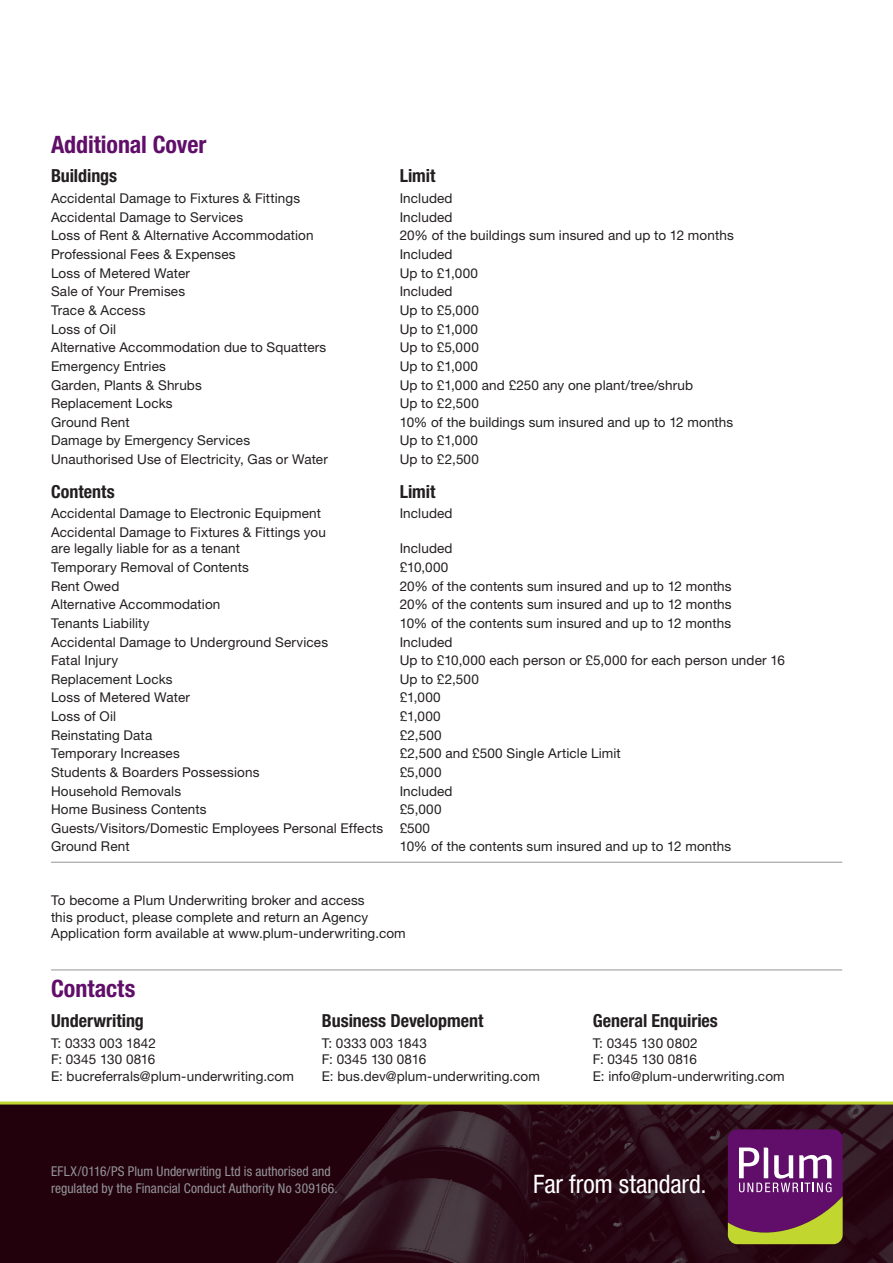
<style>
.page{position:relative;width:893px;height:1263px;background:#fff}
.page>*{position:absolute;margin:0;border:0;box-sizing:border-box;transform-origin:0 0}
.t1{font:condensed 25.5px "Helvetica Neue LT Std";letter-spacing:-.005em;color:#fff}
.t2{font:700 condensed 24px "Helvetica Neue LT Std";letter-spacing:-.005em;color:#600e69}
.t3{font:700 condensed 18px "Helvetica Neue LT Std";color:#231f20}
.t4{font:13.5px/16.5px "Helvetica Neue LT Std";letter-spacing:.01em;color:#231f20}
.t5{font:condensed 13.5px/16.5px "Helvetica Neue LT Std";letter-spacing:.005em;color:#939598}
</style>
<div class="page">
<img style="left:0;top:1104px;width:893px;height:159px">
<hr style="left:0;top:1101px;width:893px;height:3px;background:#c1d72f">
<svg style="left:728px;top:1129px;width:115px;height:115px;background:#80496d"></svg>
<hr style="left:51px;top:969px;width:791px;height:1px;background:#939598">
<hr style="left:51px;top:862px;width:791px;height:1px;background:#939598">
<p class="t2" style="left:51px;top:130px;width:157px">Additional Cover</p>
<p class="t3" style="left:51px;top:165px;width:68px">Buildings</p>
<p class="t3" style="left:400px;top:165px;width:37px">Limit</p>
<p class="t4" style="left:51px;top:190px;width:251px">Accidental Damage to Fixtures &amp; Fittings</p>
<p class="t4" style="left:400px;top:190px;width:54px">Included</p>
<p class="t4" style="left:51px;top:209px;width:194px">Accidental Damage to Services</p>
<p class="t4" style="left:400px;top:209px;width:54px">Included</p>
<p class="t4" style="left:51px;top:227px;width:264px">Loss of Rent &amp; Alternative Accommodation</p>
<p class="t4" style="left:400px;top:227px;width:336px">20% of the buildings sum insured and up to 12 months</p>
<p class="t4" style="left:51px;top:246px;width:186px">Professional Fees &amp; Expenses</p>
<p class="t4" style="left:400px;top:246px;width:54px">Included</p>
<p class="t4" style="left:51px;top:264px;width:140px">Loss of Metered Water</p>
<p class="t4" style="left:400px;top:264px;width:80px">Up to £1,000</p>
<p class="t4" style="left:51px;top:283px;width:136px">Sale of Your Premises</p>
<p class="t4" style="left:400px;top:283px;width:54px">Included</p>
<p class="t4" style="left:51px;top:302px;width:96px">Trace &amp; Access</p>
<p class="t4" style="left:400px;top:302px;width:81px">Up to £5,000</p>
<p class="t4" style="left:51px;top:320px;width:67px">Loss of Oil</p>
<p class="t4" style="left:400px;top:320px;width:80px">Up to £1,000</p>
<p class="t4" style="left:51px;top:339px;width:277px">Alternative Accommodation due to Squatters</p>
<p class="t4" style="left:400px;top:339px;width:81px">Up to £5,000</p>
<p class="t4" style="left:51px;top:358px;width:116px">Emergency Entries</p>
<p class="t4" style="left:400px;top:358px;width:80px">Up to £1,000</p>
<p class="t4" style="left:51px;top:376px;width:152px">Garden, Plants &amp; Shrubs</p>
<p class="t4" style="left:400px;top:376px;width:295px">Up to £1,000 and £250 any one plant/tree/shrub</p>
<p class="t4" style="left:51px;top:395px;width:123px">Replacement Locks</p>
<p class="t4" style="left:400px;top:395px;width:81px">Up to £2,500</p>
<p class="t4" style="left:51px;top:413px;width:80px">Ground Rent</p>
<p class="t4" style="left:400px;top:413px;width:335px">10% of the buildings sum insured and up to 12 months</p>
<p class="t4" style="left:51px;top:432px;width:201px">Damage by Emergency Services</p>
<p class="t4" style="left:400px;top:432px;width:80px">Up to £1,000</p>
<p class="t4" style="left:51px;top:451px;width:278px">Unauthorised Use of Electricity, Gas or Water</p>
<p class="t4" style="left:400px;top:451px;width:81px">Up to £2,500</p>
<p class="t3" style="left:51px;top:480px;width:65px">Contents</p>
<p class="t3" style="left:400px;top:480px;width:37px">Limit</p>
<p class="t4" style="left:51px;top:505px;width:271px">Accidental Damage to Electronic Equipment</p>
<p class="t4" style="left:400px;top:505px;width:54px">Included</p>
<p class="t4" style="left:51px;top:524px;width:276px">Accidental Damage to Fixtures &amp; Fittings you are legally liable for as a tenant</p>
<p class="t4" style="left:400px;top:540px;width:54px">Included</p>
<p class="t4" style="left:51px;top:559px;width:199px">Temporary Removal of Contents</p>
<p class="t4" style="left:400px;top:559px;width:50px">£10,000</p>
<p class="t4" style="left:51px;top:577px;width:70px">Rent Owed</p>
<p class="t4" style="left:400px;top:577px;width:333px">20% of the contents sum insured and up to 12 months</p>
<p class="t4" style="left:51px;top:596px;width:171px">Alternative Accommodation</p>
<p class="t4" style="left:400px;top:596px;width:333px">20% of the contents sum insured and up to 12 months</p>
<p class="t4" style="left:51px;top:615px;width:100px">Tenants Liability</p>
<p class="t4" style="left:400px;top:615px;width:333px">10% of the contents sum insured and up to 12 months</p>
<p class="t4" style="left:51px;top:633px;width:279px">Accidental Damage to Underground Services</p>
<p class="t4" style="left:400px;top:633px;width:54px">Included</p>
<p class="t4" style="left:51px;top:652px;width:69px">Fatal Injury</p>
<p class="t4" style="left:400px;top:652px;width:387px">Up to £10,000 each person or £5,000 for each person under 16</p>
<p class="t4" style="left:51px;top:671px;width:123px">Replacement Locks</p>
<p class="t4" style="left:400px;top:671px;width:81px">Up to £2,500</p>
<p class="t4" style="left:51px;top:689px;width:140px">Loss of Metered Water</p>
<p class="t4" style="left:400px;top:689px;width:43px">£1,000</p>
<p class="t4" style="left:51px;top:708px;width:67px">Loss of Oil</p>
<p class="t4" style="left:400px;top:708px;width:43px">£1,000</p>
<p class="t4" style="left:51px;top:726px;width:103px">Reinstating Data</p>
<p class="t4" style="left:400px;top:726px;width:43px">£2,500</p>
<p class="t4" style="left:51px;top:745px;width:130px">Temporary Increases</p>
<p class="t4" style="left:400px;top:745px;width:223px">£2,500 and £500 Single Article Limit</p>
<p class="t4" style="left:51px;top:764px;width:210px">Students &amp; Boarders Possessions</p>
<p class="t4" style="left:400px;top:764px;width:43px">£5,000</p>
<p class="t4" style="left:51px;top:782px;width:132px">Household Removals</p>
<p class="t4" style="left:400px;top:782px;width:54px">Included</p>
<p class="t4" style="left:51px;top:801px;width:157px">Home Business Contents</p>
<p class="t4" style="left:400px;top:801px;width:43px">£5,000</p>
<p class="t4" style="left:51px;top:820px;width:381px">Guests/Visitors/Domestic Employees Personal Effects £500</p>
<p class="t4" style="left:51px;top:838px;width:80px">Ground Rent</p>
<p class="t4" style="left:400px;top:838px;width:333px">10% of the contents sum insured and up to 12 months</p>
<p class="t4" style="left:51px;top:892px;width:356px">To become a Plum Underwriting broker and access<br>this product, please complete and return an Agency<br>Application form available at www.plum-underwriting.com</p>
<p class="t2" style="left:51px;top:974px;width:86px">Contacts</p>
<p class="t3" style="left:51px;top:1010px;width:94px">Underwriting</p>
<p class="t4" style="left:51px;top:1034px;width:244px">T: 0333 003 1842<br>F: 0345 130 0816<br>E: bucreferrals@plum-underwriting.com</p>
<p class="t3" style="left:322px;top:1010px;width:163px">Business Development</p>
<p class="t4" style="left:322px;top:1034px;width:219px">T: 0333 003 1843<br>F: 0345 130 0816<br>E: bus.dev@plum-underwriting.com</p>
<p class="t3" style="left:593px;top:1010px;width:127px">General Enquiries</p>
<p class="t4" style="left:593px;top:1034px;width:194px">T: 0345 130 0802<br>F: 0345 130 0816<br>E: info@plum-underwriting.com</p>
<p class="t5" style="left:51px;top:1163px;width:288px">EFLX/0116/PS Plum Underwriting Ltd is authorised and regulated by the Financial Conduct Authority No 309166.</p>
<p class="t1" style="left:533px;top:1169px;width:175px">Far from standard.</p>
</div>
